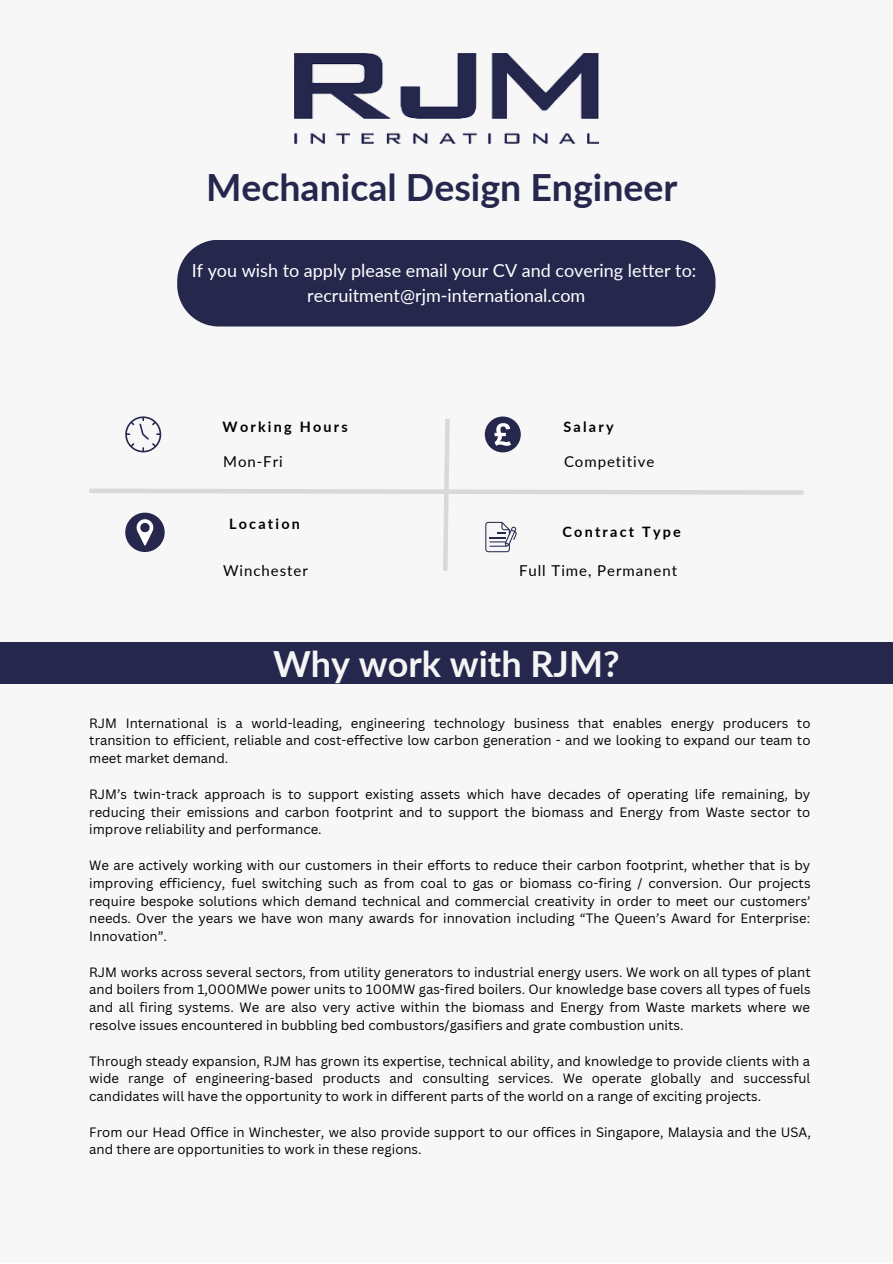
<style>
.page{position:relative;width:893px;height:1264px;background:#fff}
.page>*{position:absolute;margin:0;border:0;box-sizing:border-box;transform-origin:0 0}
.t1{font:700 37.5px "Lato";color:#25274d}
.t2{font:700 36px "Lato";color:#f5f5f5}
.t3{font:18px/24.8px "Lato";color:#fff;text-align:center}
.t4{font:15px "Lato";letter-spacing:.065em;color:#000}
.t5{font:700 14.4px "Lato";letter-spacing:.155em;color:#000}
.t6{font:13.2px/17.7px "Canva Sans";color:#000;text-align:justify}
</style>
<div class="page">
<div style="left:0;top:0;width:892px;height:1262px;background:#f7f7f7"></div>
<img style="left:294px;top:54px;width:305px;height:90px">
<svg style="left:89px;top:416px;width:715px;height:155px"></svg>
<div style="left:0;top:642px;width:892px;height:42px;background:#25274d"></div>
<div style="left:177px;top:240px;width:538px;height:86px;background:#25274d"></div>
<h1 class="t1" style="left:206px;top:163px;width:473px">Mechanical Design Engineer</h1>
<h3 class="t3" style="left:192px;top:257px;width:506px">If you wish to apply please email your CV and covering letter to: recruitment@rjm-international.com</h3>
<p class="t5" style="left:223px;top:417px;width:127px">Working Hours</p>
<p class="t5" style="left:563px;top:417px;width:52px">Salary</p>
<p class="t4" style="left:223px;top:452px;width:61px">Mon-Fri</p>
<p class="t4" style="left:564px;top:452px;width:92px">Competitive</p>
<p class="t5" style="left:229px;top:515px;width:72px">Location</p>
<p class="t5" style="left:562px;top:523px;width:120px">Contract Type</p>
<p class="t4" style="left:223px;top:561px;width:86px">Winchester</p>
<p class="t4" style="left:519px;top:561px;width:159px">Full Time, Permanent</p>
<h2 class="t2" style="left:273px;top:641px;width:348px">Why work with RJM?</h2>
<p class="t6" style="left:89px;top:713px;width:722px">RJM International is a world-leading, engineering technology business that enables energy producers to transition to efficient, reliable and cost-effective low carbon generation - and we looking to expand our team to meet market demand.</p>
<p class="t6" style="left:89px;top:784px;width:722px">RJM’s twin-track approach is to support existing assets which have decades of operating life remaining, by reducing their emissions and carbon footprint and to support the biomass and Energy from Waste sector to improve reliability and performance.</p>
<p class="t6" style="left:89px;top:856px;width:722px">We are actively working with our customers in their efforts to reduce their carbon footprint, whether that is by improving efficiency, fuel switching such as from coal to gas or biomass co-firing / conversion. Our projects require bespoke solutions which demand technical and commercial creativity in order to meet our customers’ needs. Over the years we have won many awards for innovation including “The Queen’s Award for Enterprise:<br>Innovation”.</p>
<p class="t6" style="left:89px;top:962px;width:723px">RJM works across several sectors, from utility generators to industrial energy users. We work on all types of plant and boilers from 1,000MWe power units to 100MW gas-fired boilers. Our knowledge base covers all types of fuels and all firing systems. We are also very active within the biomass and Energy from Waste markets where we resolve issues encountered in bubbling bed combustors/gasifiers and grate combustion units.</p>
<p class="t6" style="left:89px;top:1051px;width:722px">Through steady expansion, RJM has grown its expertise, technical ability, and knowledge to provide clients with a wide range of engineering-based products and consulting services. We operate globally and successful candidates will have the opportunity to work in different parts of the world on a range of exciting projects.</p>
<p class="t6" style="left:89px;top:1122px;width:723px">From our Head Office in Winchester, we also provide support to our offices in Singapore, Malaysia and the USA, and there are opportunities to work in these regions.</p>
</div>
